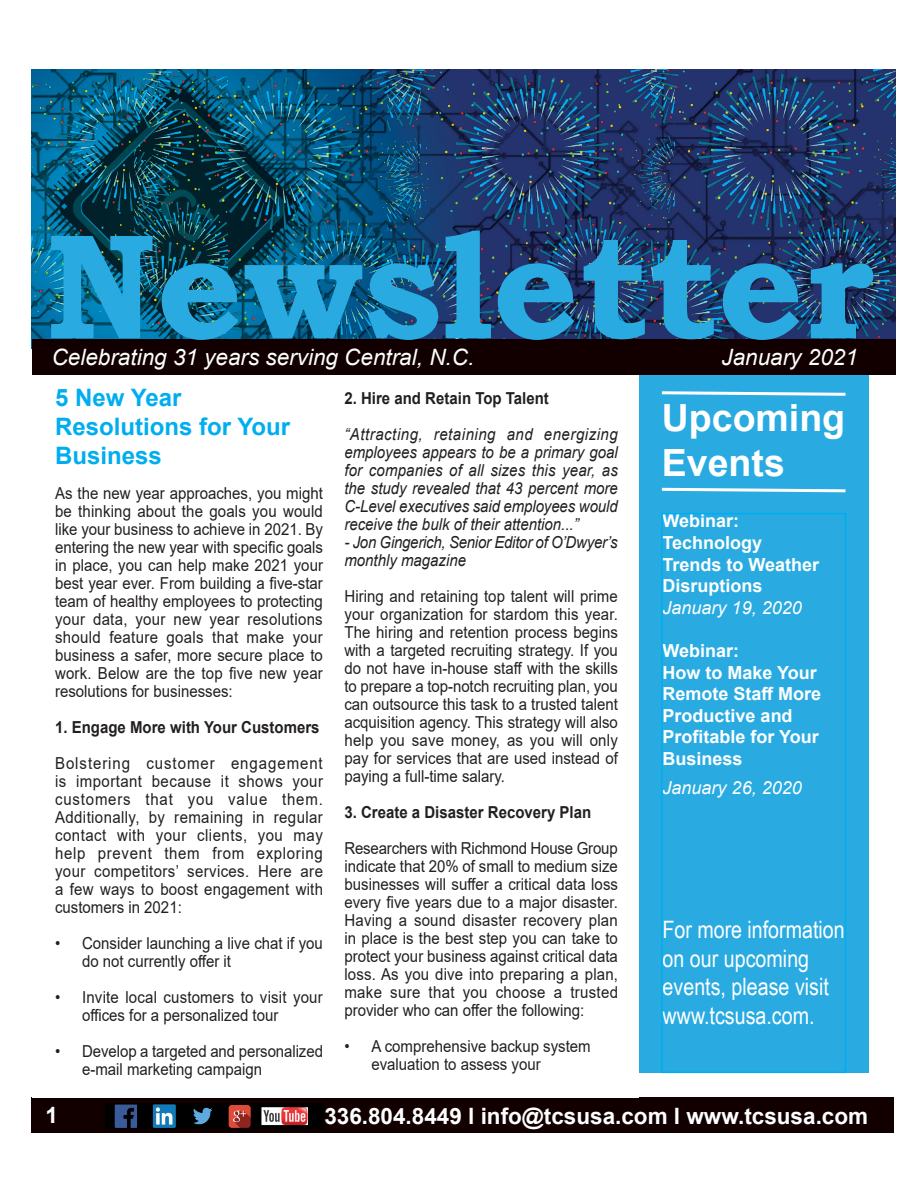
<style>
.page{position:relative;width:918px;height:1188px;background:#fff}
.page>*{position:absolute;margin:0;border:0;box-sizing:border-box;transform-origin:0 0}
.t1{font:700 150px "Bookman Old Style";color:#29abe2}
.t2{font:700 37.5px "Arial";color:#fff}
.t3{font:24px/28.8px "Arial Narrow";color:#fff}
.t4{font:700 24px/28.8px "Arial";color:#00aeef}
.t5{font:italic 22.5px "Arial";color:#fff}
.t6{font:700 22.5px "Arial";color:#fff}
.t7{font:700 18px/21.6px "Arial";color:#fff}
.t8{font:italic 18px "Arial";color:#fff}
.Newsletter{font:16.5px/18px "Arial";color:#231f20;text-align:justify;scale:.91 1}
.Newsletter-2{font:italic 16.5px/18px "Arial";letter-spacing:-.005em;color:#231f20;text-align:justify;scale:.91 1}
.Newsletter-3{font:700 16.5px "Arial";color:#231f20;scale:.91 1}
</style>
<div class="page">
<img style="left:388px;top:69px;width:264px;height:271px">
<img style="left:135px;top:72px;width:286px;height:268px">
<img style="left:32px;top:76px;width:195px;height:235px">
<img style="left:652px;top:69px;width:243px;height:271px">
<div style="left:31px;top:1098px;width:863px;height:35px;background:#120000"></div>
<div style="left:639px;top:375px;width:230px;height:698px;background:#29abe2"></div>
<div style="left:32px;top:340px;width:863px;height:35px;background:#120000"></div>
<svg style="left:661px;top:391px;width:185px;height:5px"></svg>
<svg style="left:661px;top:487px;width:185px;height:6px"></svg>
<div style="left:661px;top:513px;width:185px;height:560px;border:2px solid #00aeef"></div>
<div style="left:105px;top:1103px;width:218px;height:26px;background:#000"></div>
<img style="left:114px;top:1104px;width:194px;height:24px">
<p class="t1" style="left:45px;top:178px;width:829px">Newsletter</p>
<p class="t5" style="left:52px;top:342px;width:424px">Celebrating 31 years serving Central, N.C.</p>
<p class="t4" style="left:55px;top:383px;width:237px">5 New Year<br>Resolutions for Your<br>Business</p>
<p class="t5" style="left:722px;top:342px;width:138px">January 2021</p>
<p class="Newsletter-3" style="left:344px;top:387px;width:226px">2. Hire and Retain Top Talent</p>
<p class="Newsletter-2" style="left:344px;top:426px;width:302px">“Attracting, retaining and energizing employees appears to be a primary goal for companies of all sizes this year, as the study revealed that 43 percent more C-Level executives said employees would receive the bulk of their attention...”</p>
<p class="Newsletter-2" style="left:344px;top:534px;width:302px">- Jon Gingerich, Senior Editor of O’Dwyer’s monthly magazine</p>
<p class="Newsletter" style="left:344px;top:588px;width:302px">Hiring and retaining top talent will prime your organization for stardom this year.<br>The hiring and retention process begins with a targeted recruiting strategy. If you do not have in-house staff with the skills to prepare a top-notch recruiting plan, you can outsource this task to a trusted talent acquisition agency. This strategy will also help you save money, as you will only pay for services that are used instead of paying a full-time salary.</p>
<p class="Newsletter-3" style="left:344px;top:801px;width:273px">3. Create a Disaster Recovery Plan</p>
<p class="Newsletter" style="left:344px;top:840px;width:302px">Researchers with Richmond House Group indicate that 20% of small to medium size businesses will suffer a critical data loss every five years due to a major disaster.<br>Having a sound disaster recovery plan in place is the best step you can take to protect your business against critical data loss. As you dive into preparing a plan, make sure that you choose a trusted provider who can offer the following:</p>
<p class="Newsletter" style="left:371px;top:1038px;width:242px;text-indent:-27px">• A comprehensive backup system evaluation to assess your</p>
<p class="t2" style="left:662px;top:392px;width:185px">Upcoming</p>
<p class="t2" style="left:662px;top:437px;width:124px">Events</p>
<p class="t7" style="left:663px;top:511px;width:78px">Webinar:</p>
<p class="t7" style="left:663px;top:532px;width:158px">Technology<br>Trends to Weather<br>Disruptions</p>
<p class="t8" style="left:663px;top:596px;width:141px">January 19, 2020</p>
<p class="t7" style="left:663px;top:640px;width:78px">Webinar:</p>
<p class="t7" style="left:663px;top:662px;width:160px">How to Make Your<br>Remote Staff More<br>Productive and<br>Profitable for Your<br>Business</p>
<p class="t8" style="left:663px;top:776px;width:141px">January 26, 2020</p>
<p class="Newsletter" style="left:55px;top:484px;width:296px">As the new year approaches, you might be thinking about the goals you would like your business to achieve in 2021. By entering the new year with specific goals in place, you can help make 2021 your best year ever. From building a five-star team of healthy employees to protecting your data, your new year resolutions should feature goals that make your business a safer, more secure place to work. Below are the top five new year resolutions for businesses:</p>
<p class="Newsletter-3" style="left:55px;top:715px;width:292px">1. Engage More with Your Customers</p>
<p class="Newsletter" style="left:55px;top:754px;width:296px">Bolstering customer engagement is important because it shows your customers that you value them.<br>Additionally, by remaining in regular contact with your clients, you may help prevent them from exploring your competitors’ services. Here are a few ways to boost engagement with customers in 2021:</p>
<p class="Newsletter" style="left:82px;top:934px;width:266px;text-indent:-27px">• Consider launching a live chat if you do not currently offer it</p>
<p class="Newsletter" style="left:82px;top:988px;width:266px;text-indent:-27px">• Invite local customers to visit your offices for a personalized tour</p>
<p class="Newsletter" style="left:82px;top:1042px;width:266px;text-indent:-27px">• Develop a targeted and personalized e-mail marketing campaign</p>
<p class="t3" style="left:663px;top:914px;width:184px">For more information on our upcoming events, please visit</p>
<p class="t3" style="left:663px;top:1001px;width:154px">www.tcsusa.com.</p>
<p class="t6" style="left:45px;top:1100px;width:14px">1</p>
<p class="t6" style="left:324px;top:1100px;width:545px">336.804.8449 l info@tcsusa.com l www.tcsusa.com</p>
</div>
